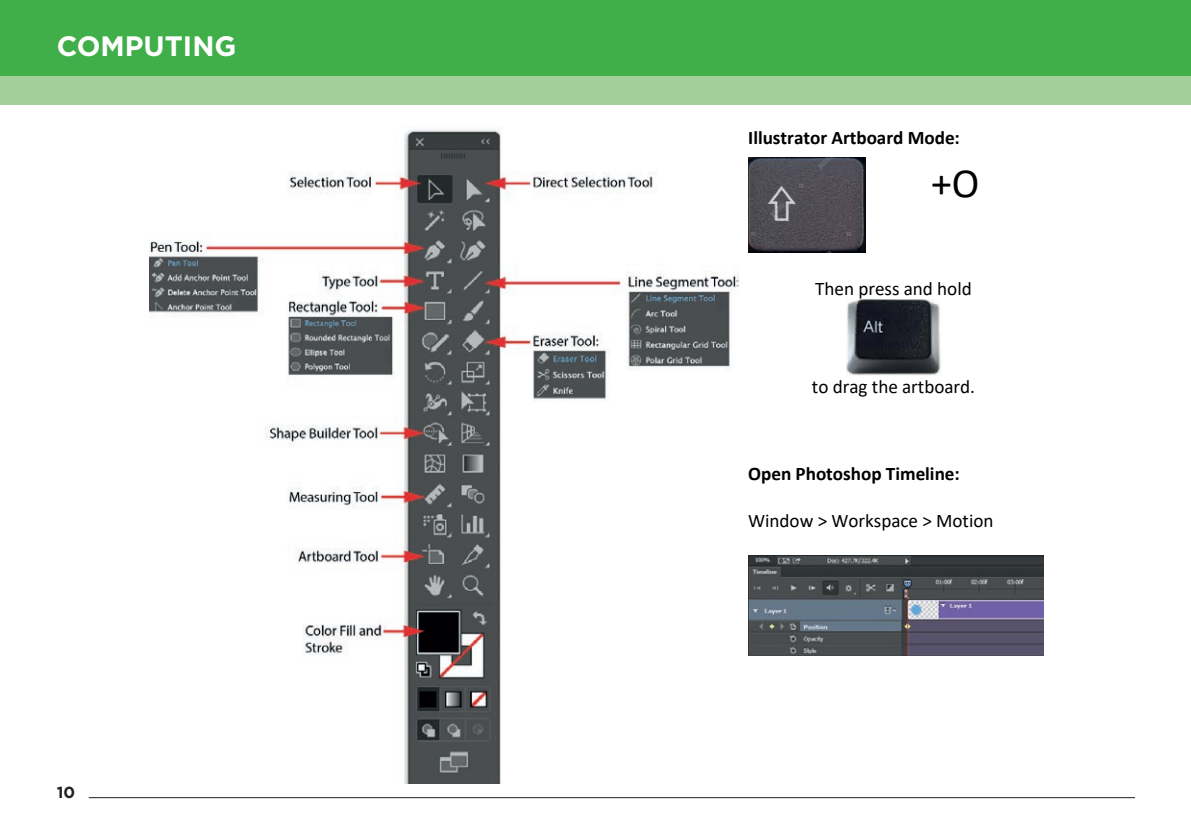
<style>
.page{position:relative;width:1191px;height:840px;background:#fff}
.page>*{position:absolute;margin:0;border:0;box-sizing:border-box;transform-origin:0 0}
.t1{font:41.6px "Calibri";color:#000001}
.t2{font:700 28px "Gotham";color:#fff}
.t3{font:19.2px "Calibri";color:#000001}
.t4{font:700 19.2px "Calibri";color:#000001}
.t5{font:700 16px "Gotham";color:#231f20}
</style>
<div class="page">
<hr style="left:89px;top:796px;width:1046px;height:1px;background:#231f20">
<div style="left:0;top:0;width:1191px;height:77px;background:#40ae49"></div>
<div style="left:0;top:77px;width:1191px;height:28px;background:#a3cf9a"></div>
<img style="left:149px;top:129px;width:589px;height:653px">
<img style="left:748px;top:158px;width:117px;height:95px">
<img style="left:846px;top:299px;width:95px;height:76px">
<img style="left:748px;top:555px;width:295px;height:100px">
<h2 class="t2" style="left:57px;top:30px;width:181px">COMPUTING</h2>
<p class="t5" style="left:57px;top:782px;width:20px">10</p>
<p class="t4" style="left:748px;top:124px;width:213px">Illustrator Artboard Mode:</p>
<h1 class="t1" style="left:931px;top:155px;width:50px">+O</h1>
<p class="t3" style="left:815px;top:275px;width:158px">Then press and hold</p>
<p class="t3" style="left:812px;top:373px;width:165px">to drag the artboard.</p>
<p class="t4" style="left:748px;top:460px;width:213px">Open Photoshop Timeline:</p>
<p class="t3" style="left:748px;top:507px;width:247px">Window &gt; Workspace &gt; Motion</p>
</div>
